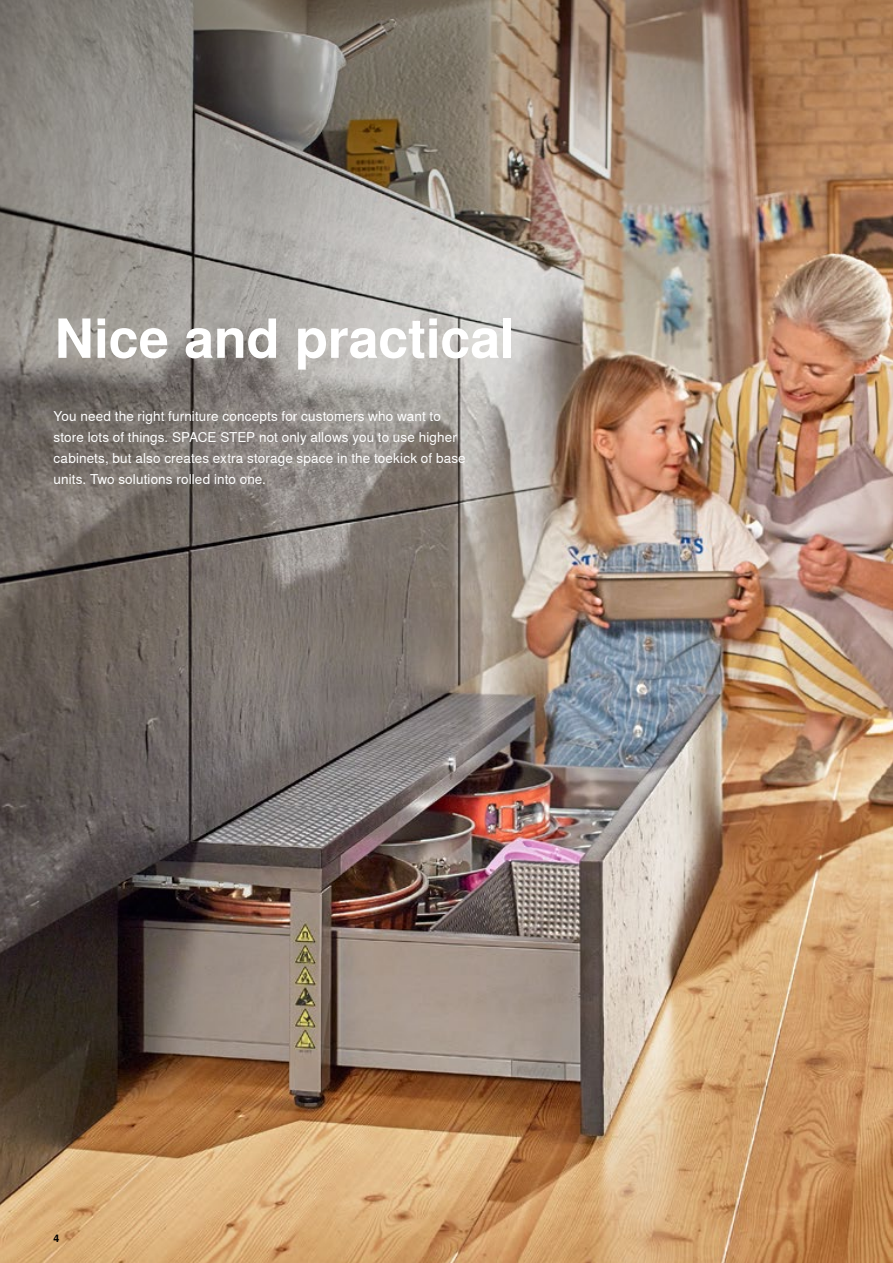
<style>
.page{position:relative;width:893px;height:1263px;background:#fff}
.page>*{position:absolute;margin:0;border:0;box-sizing:border-box;transform-origin:0 0}
._36_Head_A4_White_Bold{font:700 54px "Nimbus Sans Global";letter-spacing:-.005em;color:#fff}
._09_Copy_White_Regular{font:13.5px/21px "Nimbus Sans Global";letter-spacing:.01em;color:#fff}
.t1{font:700 10.5px "Nimbus Sans Global";color:#000}
</style>
<div class="page">
<img style="left:0;top:1141px;width:893px;height:122px">
<img style="left:0;top:0;width:893px;height:1141px">
<p class="_36_Head_A4_White_Bold" style="left:54px;top:308px;width:462px">Nice and practical</p>
<p class="_09_Copy_White_Regular" style="left:54px;top:406px;width:414px">You need the right furniture concepts for customers who want to store lots of things. SPACE STEP not only allows you to use higher cabinets, but also creates extra storage space in the toekick of base units. Two solutions rolled into one.</p>
<p class="t1" style="left:54px;top:1232px;width:7px">4</p>
</div>
